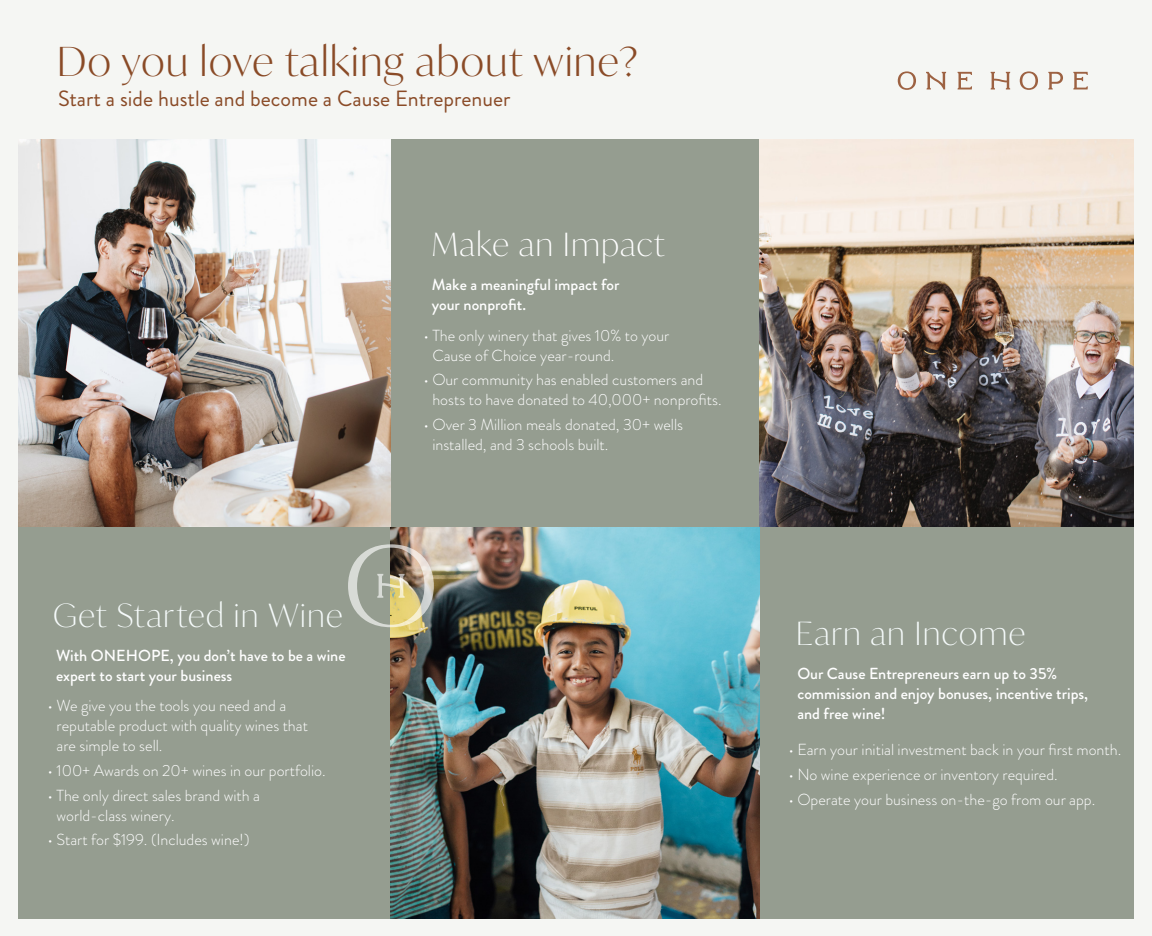
<style>
.page{position:relative;width:1152px;height:936px;background:#f5f6f3}
.page>*{position:absolute;margin:0;border:0;box-sizing:border-box;transform-origin:0 0}
.t1{font:300 40px "Ivy Mode";letter-spacing:.04em;color:#8a4b27}
.t2{font:100 32px "Ivy Mode";letter-spacing:.05em;color:#f6fbfb}
.t3{font:100 32px "Ivy Mode";letter-spacing:.045em;color:#fff}
.Headline{font:22px "Brandon Grotesque";color:#8a4b27}
.t4{font:300 16px/20px "Brandon Grotesque";color:#fff}
.Headline-2{font:500 16px/20px "Brandon Grotesque";color:#fff}
</style>
<div class="page">
<div style="left:18px;top:527px;width:373px;height:392px;background:#959d90"></div>
<div style="left:391px;top:139px;width:390px;height:389px;background:#959d90"></div>
<img style="left:18px;top:139px;width:373px;height:388px">
<div style="left:759px;top:527px;width:375px;height:392px;background:#959d90"></div>
<img style="left:391px;top:528px;width:368px;height:390px">
<img style="left:759px;top:139px;width:375px;height:388px">
<img style="left:348px;top:544px;width:86px;height:83px">
<svg style="left:898px;top:71px;width:18px;height:19px"></svg>
<svg style="left:926px;top:72px;width:20px;height:17px"></svg>
<svg style="left:958px;top:72px;width:14px;height:17px"></svg>
<svg style="left:991px;top:72px;width:19px;height:17px"></svg>
<svg style="left:1020px;top:71px;width:18px;height:19px"></svg>
<svg style="left:1048px;top:72px;width:15px;height:17px"></svg>
<svg style="left:1073px;top:72px;width:15px;height:17px"></svg>
<p class="t1" style="left:57px;top:34px;width:582px">Do you love talking about wine?</p>
<p class="Headline" style="left:58px;top:83px;width:454px">Start a side hustle and become a Cause Entreprenuer</p>
<p class="t3" style="left:432px;top:223px;width:234px">Make an Impact</p>
<p class="Headline-2" style="left:432px;top:275px;width:189px">Make a meaningful impact for your nonprofit.</p>
<p class="t2" style="left:53px;top:593px;width:291px">Get Started in Wine</p>
<p class="Headline-2" style="left:56px;top:645px;width:291px">With ONEHOPE, you don’t have to be a wine expert to start your business</p>
<p class="t4" style="left:57px;top:696px;width:253px;text-indent:-9px">• We give you the tools you need and a reputable product with quality wines that are simple to sell.</p>
<p class="t4" style="left:48px;top:761px;width:280px">• 100+ Awards on 20+ wines in our portfolio.</p>
<p class="t4" style="left:57px;top:785px;width:205px;text-indent:-9px">• The only direct sales brand with a world-class winery.</p>
<p class="t4" style="left:48px;top:830px;width:203px">• Start for $199. (Includes wine!)</p>
<p class="t4" style="left:432px;top:325px;width:239px;text-indent:-9px">• The only winery that gives 10% to your<br>Cause of Choice year-round.</p>
<p class="t4" style="left:432px;top:370px;width:291px;text-indent:-9px">• Our community has enabled customers and hosts to have donated to 40,000+ nonprofits.</p>
<p class="t4" style="left:432px;top:414px;width:252px;text-indent:-9px">• Over 3 Million meals donated, 30+ wells installed, and 3 schools built.</p>
<p class="t2" style="left:796px;top:612px;width:230px">Earn an Income</p>
<p class="Headline-2" style="left:797px;top:664px;width:292px">Our Cause Entrepreneurs earn up to 35% commission and enjoy bonuses, incentive trips, and free wine!</p>
<p class="t4" style="left:788px;top:740px;width:334px">• Earn your initial investment back in your first month.</p>
<p class="t4" style="left:788px;top:765px;width:271px">• No wine experience or inventory required.</p>
<p class="t4" style="left:788px;top:789px;width:308px">• Operate your business on-the-go from our app.</p>
</div>
